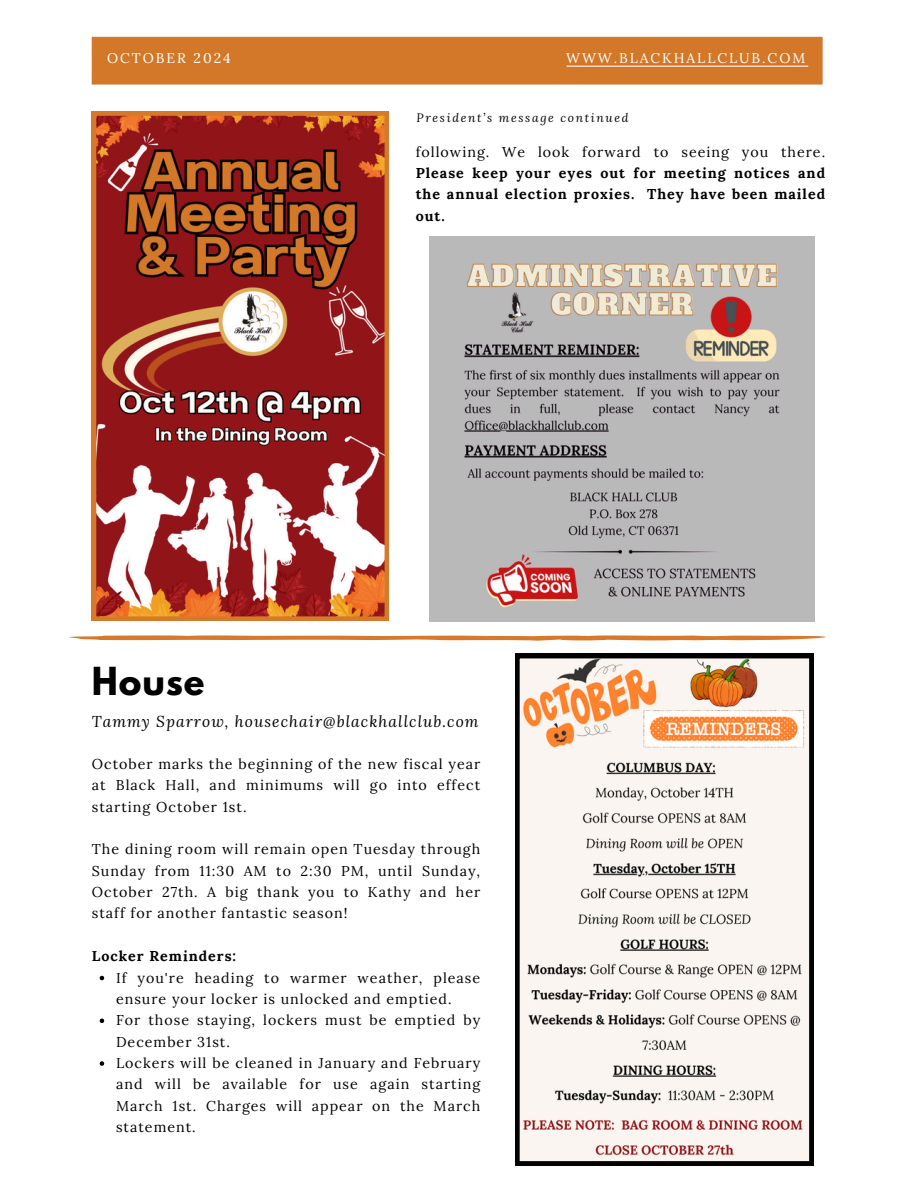
<style>
.page{position:relative;width:918px;height:1188px;background:#fff}
.page>*{position:absolute;margin:0;border:0;box-sizing:border-box;transform-origin:0 0}
.t1{font:700 34.2px "League Spartan";letter-spacing:.03em;color:#000}
.t2{font:italic 15.6px "Lora";letter-spacing:.07em;color:#000}
.t3{font:14.25px/21.3px "Lora";letter-spacing:.07em;color:#000;text-align:justify}
.t4{font:700 14.25px/21.3px "Lora";letter-spacing:.07em;color:#000;text-align:justify}
.t5{font:13.95px "Lora";letter-spacing:.14em;color:#fff}
.t6{font:italic 12px "Lora";letter-spacing:.14em;color:#000}
.s1{font-weight:400}
</style>
<div class="page">
<div style="left:91px;top:36px;width:732px;height:49px;background:#d27828"></div>
<svg style="left:92px;top:111px;width:297px;height:510px"></svg>
<svg style="left:69px;top:635px;width:757px;height:5px"></svg>
<img style="left:429px;top:237px;width:385px;height:385px">
<svg style="left:515px;top:654px;width:298px;height:512px"></svg>
<svg style="left:100px;top:976px;width:4px;height:4px"></svg>
<svg style="left:100px;top:1019px;width:4px;height:4px"></svg>
<svg style="left:100px;top:1061px;width:4px;height:5px"></svg>
<h3 class="t5" style="left:107px;top:49px;width:125px">OCTOBER 2024</h3>
<h3 class="t5" style="left:566px;top:49px;width:241px">WWW.BLACKHALLCLUB.COM</h3>
<h2 class="t6" style="left:417px;top:109px;width:213px">President’s message continued</h2>
<p class="t4" style="left:416px;top:141px;width:411px"><span class="s1">following. We look forward to seeing you there.<br></span>Please keep your eyes out for meeting notices and the annual election proxies. They have been mailed out.</p>
<p class="t1" style="left:92px;top:664px;width:114px">House</p>
<p class="t2" style="left:92px;top:711px;width:388px">Tammy Sparrow, housechair@blackhallclub.com</p>
<p class="t3" style="left:92px;top:753px;width:390px">October marks the beginning of the new fiscal year at Black Hall, and minimums will go into effect starting October 1st.</p>
<h2 class="t3" style="left:92px;top:838px;width:390px">The dining room will remain open Tuesday through Sunday from 11:30 AM to 2:30 PM, until Sunday, October 27th. A big thank you to Kathy and her staff for another fantastic season!</h2>
<h2 class="t4" style="left:92px;top:945px;width:146px">Locker Reminders:</h2>
<h2 class="t3" style="left:116px;top:967px;width:366px">If you're heading to warmer weather, please ensure your locker is unlocked and emptied.</h2>
<h1 class="t3" style="left:116px;top:1009px;width:366px">For those staying, lockers must be emptied by<br>December 31st.</h1>
<p class="t3" style="left:116px;top:1052px;width:366px">Lockers will be cleaned in January and February and will be available for use again starting March 1st. Charges will appear on the March statement.</p>
</div>
